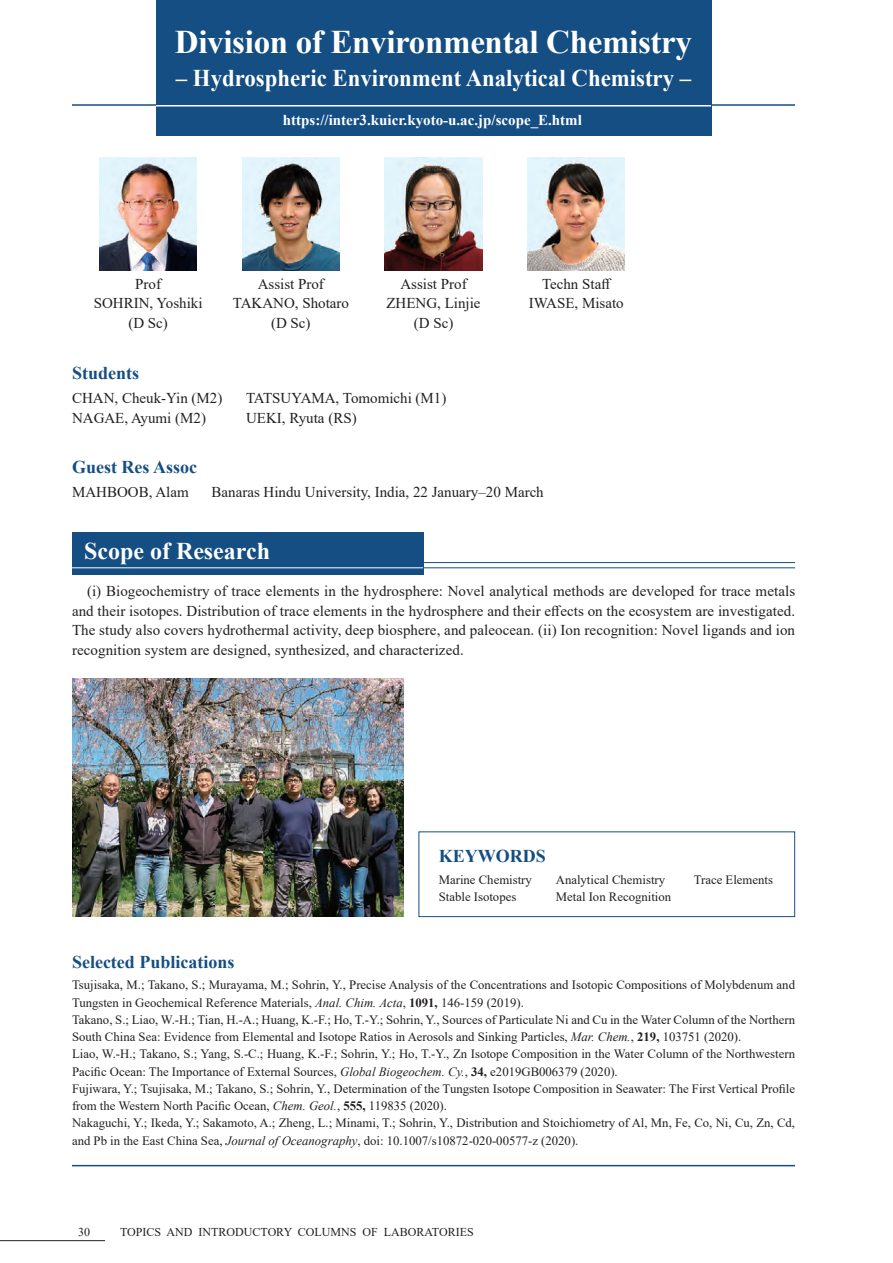
<style>
.page{position:relative;width:893px;height:1263px;background:#fff}
.page>*{position:absolute;margin:0;border:0;box-sizing:border-box;transform-origin:0 0}
.t1{font:700 33px "Times New Roman";letter-spacing:-.01em;color:#fff}
.t2{font:700 24px "Times New Roman";color:#fff;scale:.95 1}
.t3{font:700 24px "Times New Roman";color:#fff}
.t4{font:700 18px "Times New Roman";color:#144e82}
.t5{font:15px/19.5px "Times New Roman";color:#231f20;text-align:center}
.t6{font:700 15px "Times New Roman";color:#fff}
.t7{font:12.75px/17.2px "Times New Roman";color:#231f20}
.t8{font:12px "Times New Roman";color:#231f20}
.s1{font-style:italic}
.s2{font-weight:700}
</style>
<div class="page">
<div style="left:156px;top:0;width:555px;height:136px;background:#144e82"></div>
<hr style="left:72px;top:104px;width:723px;height:2px;background:#144e82">
<hr style="left:156px;top:105px;width:555px;height:2px;background:#fff">
<hr style="left:0;top:1240px;width:105px;height:1px;background:#231f20">
<hr style="left:72px;top:1165px;width:723px;height:1px;background:#144e82">
<img style="left:99px;top:158px;width:98px;height:112px">
<img style="left:242px;top:158px;width:98px;height:112px">
<img style="left:385px;top:158px;width:97px;height:112px">
<img style="left:527px;top:158px;width:98px;height:112px">
<div style="left:418px;top:831px;width:377px;height:86px;border:1px solid #144e82"></div>
<hr style="left:423px;top:567px;width:372px;height:1px;background:#144e82">
<hr style="left:423px;top:562px;width:372px;height:1px;background:#144e82">
<div style="left:72px;top:533px;width:351px;height:42px;background:#144e82"></div>
<hr style="left:72px;top:567px;width:351px;height:1px;background:#fff">
<img style="left:72px;top:678px;width:332px;height:239px">
<h1 class="t1" style="left:175px;top:18px;width:519px">Division of Environmental Chemistry</h1>
<h2 class="t2" style="left:176px;top:61px;width:544px">– Hydrospheric Environment Analytical Chemistry –</h2>
<p class="t6" style="left:283px;top:109px;width:301px">https://inter3.kuicr.kyoto-u.ac.jp/scope_E.html</p>
<p class="t5" style="left:94px;top:273px;width:110px">Prof<br>SOHRIN, Yoshiki (D Sc)</p>
<p class="t5" style="left:233px;top:273px;width:118px">Assist Prof<br>TAKANO, Shotaro (D Sc)</p>
<p class="t5" style="left:386px;top:273px;width:96px">Assist Prof<br>ZHENG, Linjie (D Sc)</p>
<p class="t5" style="left:529px;top:273px;width:96px">Techn Staff<br>IWASE, Misato</p>
<h3 class="t4" style="left:72px;top:360px;width:69px">Students</h3>
<p class="t5" style="left:72px;top:388px;width:152px;text-align:left">CHAN, Cheuk-Yin (M2)<br>NAGAE, Ayumi (M2)</p>
<p class="t5" style="left:246px;top:388px;width:202px;text-align:left">TATSUYAMA, Tomomichi (M1)<br>UEKI, Ryuta (RS)</p>
<h3 class="t4" style="left:72px;top:454px;width:126px">Guest Res Assoc</h3>
<p class="t5" style="left:72px;top:482px;width:118px">MAHBOOB, Alam</p>
<p class="t5" style="left:212px;top:482px;width:334px">Banaras Hindu University, India, 22 January–20 March</p>
<h2 class="t3" style="left:84px;top:533px;width:188px">Scope of Research</h2>
<p class="t5" style="left:72px;top:581px;width:725px;text-align:justify;text-indent:15px">(i) Biogeochemistry of trace elements in the hydrosphere: Novel analytical methods are developed for trace metals and their isotopes. Distribution of trace elements in the hydrosphere and their effects on the ecosystem are investigated.<br>The study also covers hydrothermal activity, deep biosphere, and paleocean. (ii) Ion recognition: Novel ligands and ion recognition system are designed, synthesized, and characterized.</p>
<h3 class="t4" style="left:439px;top:843px;width:109px">KEYWORDS</h3>
<p class="t7" style="left:439px;top:871px;width:95px">Marine Chemistry</p>
<p class="t7" style="left:556px;top:871px;width:111px">Analytical Chemistry</p>
<p class="t7" style="left:694px;top:871px;width:81px">Trace Elements</p>
<p class="t7" style="left:439px;top:888px;width:79px">Stable Isotopes</p>
<p class="t7" style="left:556px;top:888px;width:117px">Metal Ion Recognition</p>
<h3 class="t4" style="left:72px;top:948px;width:164px">Selected Publications</h3>
<p class="t7" style="left:72px;top:976px;width:725px">Tsujisaka, M.; Takano, S.; Murayama, M.; Sohrin, Y., Precise Analysis of the Concentrations and Isotopic Compositions of Molybdenum and Tungsten in Geochemical Reference Materials, <span class="s1">Anal. Chim. Acta</span>, <span class="s2">1091,</span> 146-159 (2019).<br>Takano, S.; Liao, W.-H.; Tian, H.-A.; Huang, K.-F.; Ho, T.-Y.; Sohrin, Y., Sources of Particulate Ni and Cu in the Water Column of the Northern South China Sea: Evidence from Elemental and Isotope Ratios in Aerosols and Sinking Particles, <span class="s1">Mar. Chem.</span>, <span class="s2">219,</span> 103751 (2020).<br>Liao, W.-H.; Takano, S.; Yang, S.-C.; Huang, K.-F.; Sohrin, Y.; Ho, T.-Y., Zn Isotope Composition in the Water Column of the Northwestern Pacific Ocean: The Importance of External Sources, <span class="s1">Global Biogeochem. Cy.</span>, <span class="s2">34,</span> e2019GB006379 (2020).<br>Fujiwara, Y.; Tsujisaka, M.; Takano, S.; Sohrin, Y., Determination of the Tungsten Isotope Composition in Seawater: The First Vertical Profile from the Western North Pacific Ocean, <span class="s1">Chem. Geol.</span>, <span class="s2">555,</span> 119835 (2020).<br>Nakaguchi, Y.; Ikeda, Y.; Sakamoto, A.; Zheng, L.; Minami, T.; Sohrin, Y., Distribution and Stoichiometry of Al, Mn, Fe, Co, Ni, Cu, Zn, Cd, and Pb in the East China Sea, <span class="s1">Journal of Oceanography</span>, doi: 10.1007/s10872-020-00577-z (2020).</p>
<p class="t8" style="left:78px;top:1223px;width:13px">30</p>
<p class="t8" style="left:120px;top:1223px;width:355px">TOPICS AND INTRODUCTORY COLUMNS OF LABORATORIES</p>
</div>
